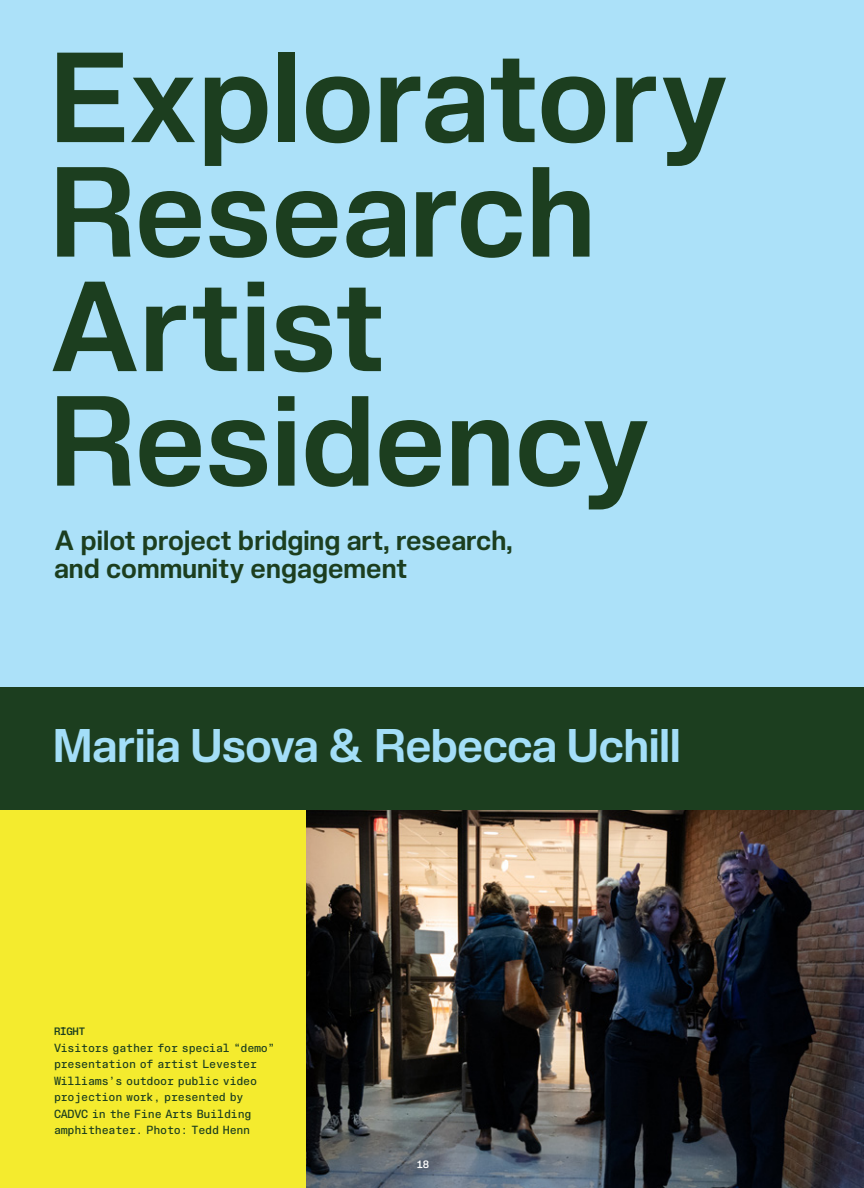
<style>
.page{position:relative;width:864px;height:1188px;background:#fff}
.page>*{position:absolute;margin:0;border:0;box-sizing:border-box;transform-origin:0 0}
.t1{font:119.2px/114.6px "Slussen";letter-spacing:-.01em;color:#1c3e1f}
.t2{font:44px "Slussen";letter-spacing:-.025em;color:#a3def8}
.t3{font:26px/28.6px "Slussen";letter-spacing:-.01em;color:#1c3e1f}
.Photo_Caption{font:11px/16.4px "Slussen Mono";letter-spacing:-.02em;color:#1c3e1f}
.t4{font:10px "Slussen Mono";letter-spacing:-.02em;color:#1c3e1f}
.t5{font:10px "Slussen Mono";color:#fff}
</style>
<div class="page">
<div style="left:0;top:0;width:864px;height:810px;background:#ace1f9"></div>
<div style="left:0;top:810px;width:306px;height:378px;background:#f4eb2e"></div>
<div style="left:0;top:688px;width:864px;height:122px;background:#1c3e1f"></div>
<img style="left:306px;top:810px;width:558px;height:378px">
<p class="t1" style="left:48px;top:31px;width:683px">Exploratory<br>Research<br>Artist<br>Residency</p>
<p class="t3" style="left:54px;top:524px;width:460px">A pilot project bridging art, research, and community engagement</p>
<p class="t2" style="left:52px;top:708px;width:631px">Mariia Usova &amp; Rebecca Uchill</p>
<p class="t4" style="left:54px;top:1023px;width:33px">RIGHT</p>
<p class="Photo_Caption" style="left:54px;top:1038px;width:222px">Visitors gather for special “demo” presentation of artist Levester<br>Williams’s outdoor public video projection work, presented by<br>CADVC in the Fine Arts Building amphitheater. Photo: Tedd Henn</p>
<p class="t5" style="left:417px;top:1156px;width:14px">18</p>
</div>
